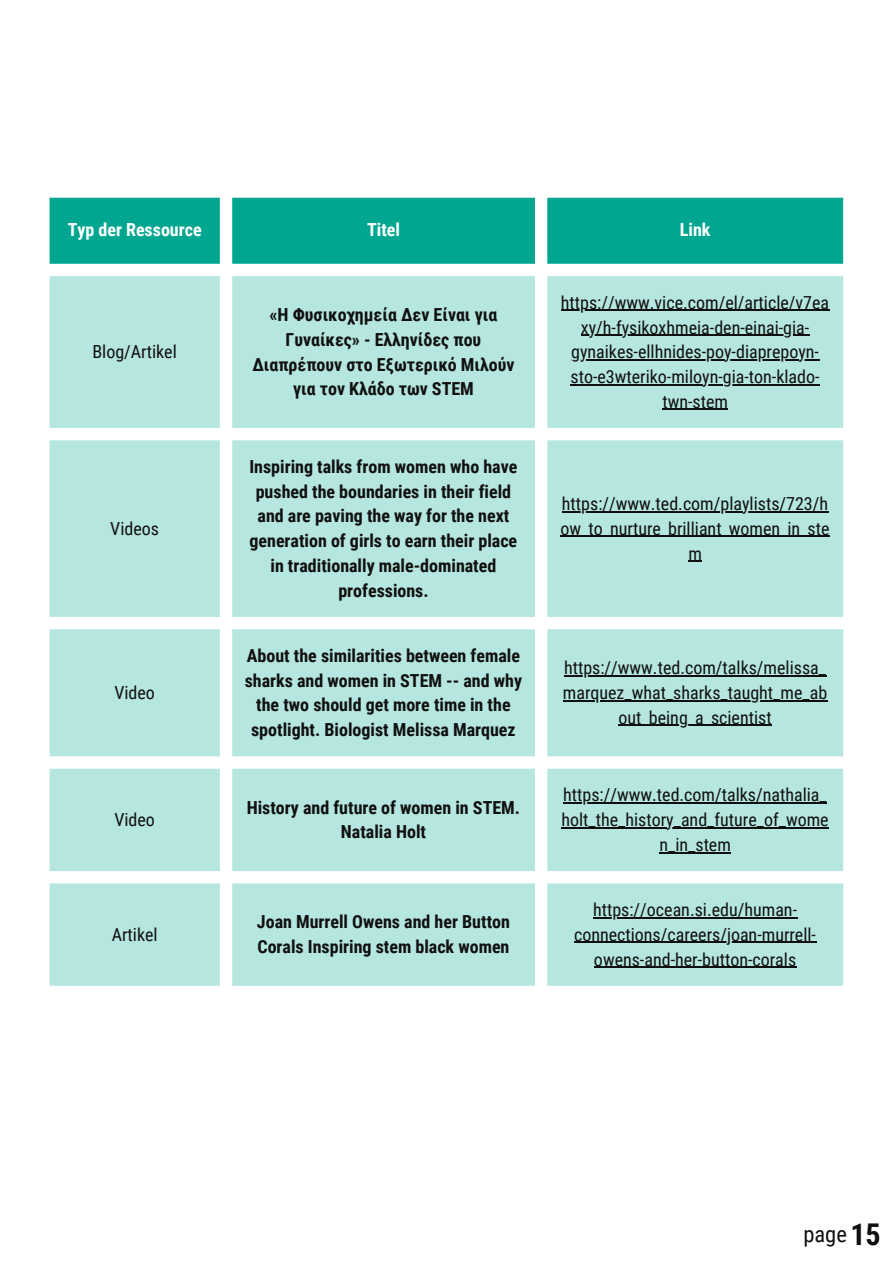
<style>
.page{position:relative;width:893px;height:1264px;background:#fff}
.page>*{position:absolute;margin:0;border:0;box-sizing:border-box;transform-origin:0 0}
.t1{font:700 30px "Roboto Condensed";color:#101010}
.t2{font:22.5px "Roboto Condensed";color:#101010}
.t3{font:18px/24.8px "Roboto Condensed";color:#101010;text-align:center}
.t4{font:700 18px/24.8px "Roboto Condensed";color:#101010;text-align:center}
.t5{font:700 18px "Roboto Condensed";color:#fff}
</style>
<div class="page">
<div style="left:50px;top:198px;width:793px;height:66px;background:#00a68f"></div>
<svg style="left:50px;top:276px;width:793px;height:709px;background:#bbe7e1"></svg>
<hr style="left:561px;top:310px;width:268px;height:1px;background:#101010">
<hr style="left:581px;top:334px;width:228px;height:2px;background:#101010">
<hr style="left:571px;top:359px;width:248px;height:1px;background:#101010">
<hr style="left:570px;top:384px;width:249px;height:1px;background:#101010">
<hr style="left:662px;top:409px;width:66px;height:1px;background:#101010">
<hr style="left:562px;top:511px;width:266px;height:1px;background:#101010">
<hr style="left:560px;top:536px;width:269px;height:1px;background:#101010">
<svg style="left:688px;top:560px;width:14px;height:2px"></svg>
<hr style="left:564px;top:675px;width:262px;height:1px;background:#101010">
<hr style="left:563px;top:700px;width:264px;height:1px;background:#101010">
<hr style="left:618px;top:725px;width:153px;height:1px;background:#101010">
<hr style="left:563px;top:802px;width:264px;height:1px;background:#101010">
<hr style="left:561px;top:827px;width:268px;height:1px;background:#101010">
<hr style="left:659px;top:852px;width:72px;height:1px;background:#101010">
<hr style="left:593px;top:917px;width:204px;height:1px;background:#101010">
<hr style="left:574px;top:941px;width:242px;height:2px;background:#101010">
<hr style="left:594px;top:966px;width:202px;height:1px;background:#101010">
<p class="t5" style="left:68px;top:219px;width:135px">Typ der Ressource</p>
<p class="t5" style="left:367px;top:219px;width:34px">Titel</p>
<p class="t5" style="left:680px;top:219px;width:32px">Link</p>
<p class="t3" style="left:92px;top:340px;width:86px">Blog/Artikel</p>
<p class="t3" style="left:110px;top:516px;width:50px">Videos</p>
<p class="t3" style="left:114px;top:680px;width:42px">Video</p>
<p class="t3" style="left:114px;top:807px;width:42px">Video</p>
<p class="t3" style="left:112px;top:922px;width:47px">Artikel</p>
<p class="t4" style="left:252px;top:302px;width:264px">«Η Φυσικοχημεία Δεν Είναι για<br>Γυναίκες» - Ελληνίδες που<br>Διαπρέπουν στο Εξωτερικό Μιλούν για τον Κλάδο των STEM</p>
<p class="t3" style="left:561px;top:290px;width:270px">https://www.vice.com/el/article/v7ea xy/h-fysikoxhmeia-den-einai-gia&shy;gynaikes-ellhnides-poy-diaprepoyn&shy;sto-e3wteriko-miloyn-gia-ton-klado&shy;twn-stem</p>
<p class="t4" style="left:249px;top:454px;width:269px">Inspiring talks from women who have pushed the boundaries in their field and are paving the way for the next generation of girls to earn their place in traditionally male-dominated professions.</p>
<p class="t4" style="left:245px;top:643px;width:279px">About the similarities between female sharks and women in STEM -- and why the two should get more time in the spotlight. Biologist Melissa Marquez</p>
<p class="t4" style="left:247px;top:795px;width:275px">History and future of women in STEM.<br>Natalia Holt</p>
<p class="t4" style="left:257px;top:909px;width:254px;text-align:left">Joan Murrell Owens and her Button<br>Corals Inspiring stem black women</p>
<p class="t3" style="left:560px;top:491px;width:270px">https://www.ted.com/playlists/723/h ow_to_nurture_brilliant_women_in_ste m</p>
<p class="t3" style="left:563px;top:655px;width:266px">https://www.ted.com/talks/melissa_ marquez_what_sharks_taught_me_ab out_being_a_scientist</p>
<p class="t3" style="left:561px;top:782px;width:269px">https://www.ted.com/talks/nathalia_ holt_the_history_and_future_of_wome n_in_stem</p>
<p class="t3" style="left:574px;top:897px;width:243px">https://ocean.si.edu/human&shy;connections/careers/joan-murrell&shy;owens-and-her-button-corals</p>
<p class="t2" style="left:803px;top:1221px;width:45px">page</p>
<p class="t1" style="left:850px;top:1216px;width:32px">15</p>
</div>
